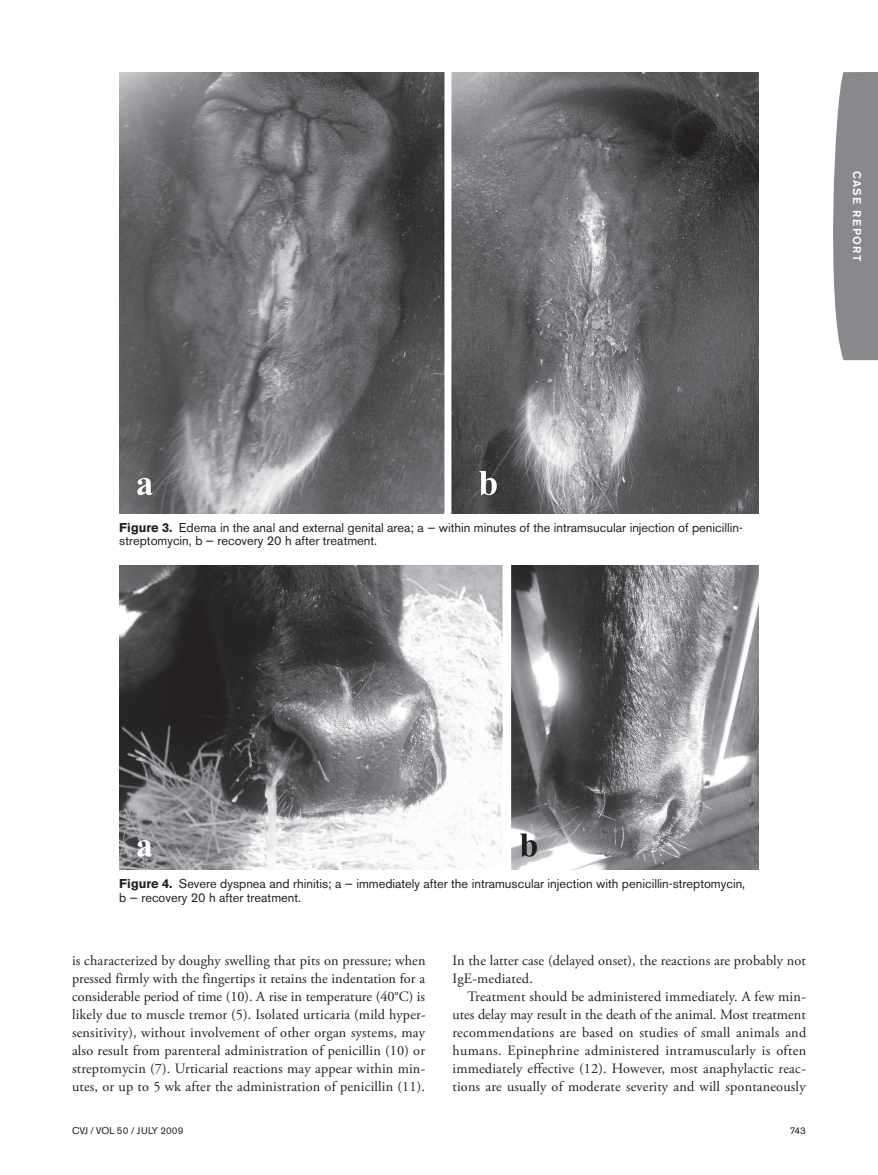
<style>
.page{position:relative;width:878px;height:1175px;background:#fff}
.page>*{position:absolute;margin:0;border:0;box-sizing:border-box;transform-origin:0 0}
.t1{font:14.25px/18px "Adobe Garamond Pro";letter-spacing:.01em;color:#231f20;text-align:justify}
.t2{font:12.75px/13.5px "Akzidenz Grotesk BE";color:#231f20}
.t3{font:500 11.25px "Akzidenz Grotesk BE";letter-spacing:.125em;color:#fff}
.t4{font:9.75px "Akzidenz Grotesk BE";color:#231f20}
.s1{font-weight:700}
</style>
<div class="page">
<svg style="left:833px;top:72px;width:45px;height:288px;background:#919396"></svg>
<img style="left:120px;top:72px;width:639px;height:441px">
<img style="left:120px;top:566px;width:639px;height:303px">
<p class="t2" style="left:119px;top:520px;width:625px"><span class="s1">Figure 3.</span> Edema in the anal and external genital area; a — within minutes of the intramsucular injection of penicillin&shy;streptomycin, b — recovery 20 h after treatment.</p>
<p class="t3" style="left:864px;top:171px;width:92px;rotate:90deg">CASE REPORT</p>
<p class="t2" style="left:119px;top:877px;width:627px"><span class="s1">Figure 4.</span> Severe dyspnea and rhinitis; a — immediately after the intramuscular injection with penicillin-streptomycin, b — recovery 20 h after treatment.</p>
<p class="t1" style="left:72px;top:952px;width:355px">is characterized by doughy swelling that pits on pressure; when pressed firmly with the fingertips it retains the indentation for a considerable period of time (10). A rise in temperature (40°C) is likely due to muscle tremor (5). Isolated urticaria (mild hyper&shy;sensitivity), without involvement of other organ systems, may also result from parenteral administration of penicillin (10) or streptomycin (7). Urticarial reactions may appear within min&shy;utes, or up to 5 wk after the administration of penicillin (11).</p>
<p class="t1" style="left:452px;top:952px;width:355px">In the latter case (delayed onset), the reactions are probably not<br>IgE-mediated.</p>
<p class="t1" style="left:452px;top:988px;width:355px;text-indent:15px">Treatment should be administered immediately. A few min&shy;utes delay may result in the death of the animal. Most treatment recommendations are based on studies of small animals and humans. Epinephrine administered intramuscularly is often immediately effective (12). However, most anaphylactic reac&shy;tions are usually of moderate severity and will spontaneously</p>
<p class="t4" style="left:72px;top:1125px;width:113px">CVJ / VOL 50 / JULY 2009</p>
<p class="t4" style="left:789px;top:1125px;width:18px">743</p>
</div>
